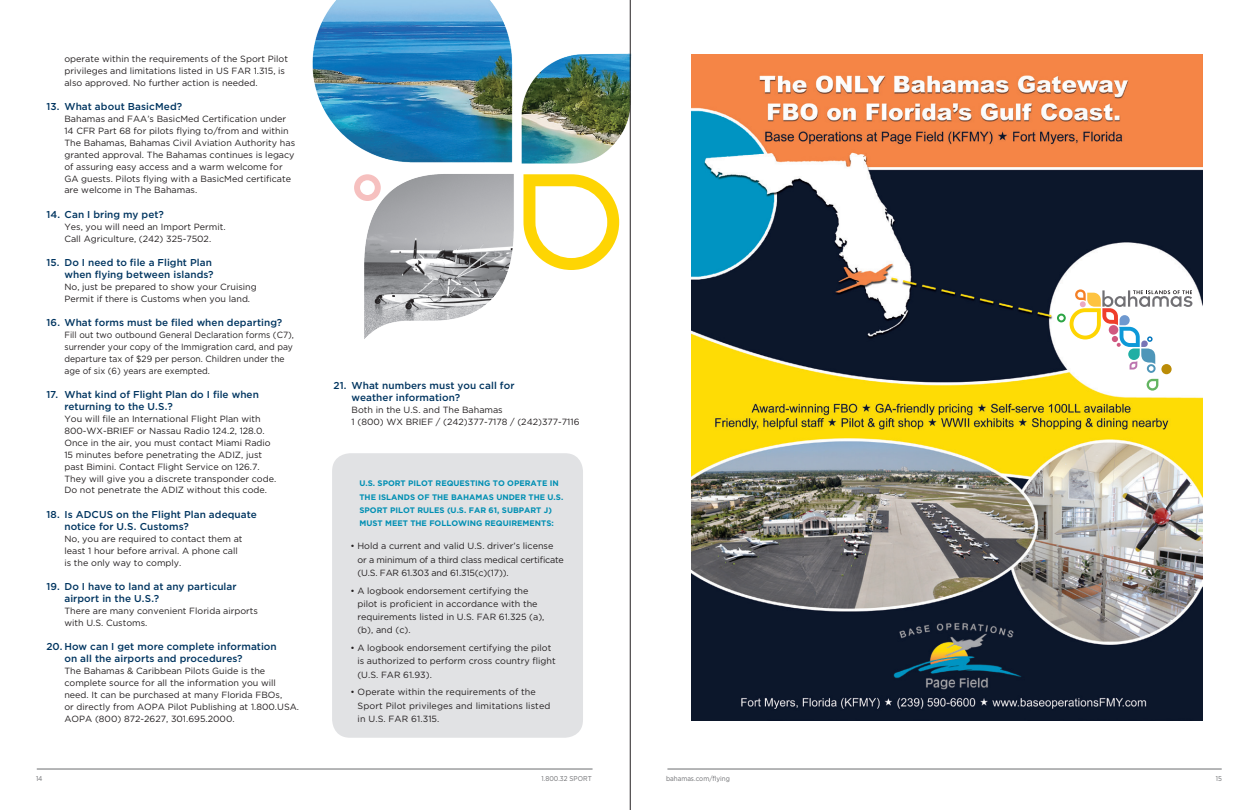
<style>
.page{position:relative;width:1260px;height:810px;background:#fff}
.page>*{position:absolute;margin:0;border:0;box-sizing:border-box;transform-origin:0 0}
.t1{font:500 10px/12px "Gotham";letter-spacing:.01em;color:#003560}
.t2{font:9px/12px "Gotham";color:#231f20}
.t3{font:9px/12px "Gotham";color:#231f20;scale:.95 1}
.t4{font:9px/13.2px "Gotham";letter-spacing:-.02em;color:#231f20}
.t5{font:700 8px/13.2px "Gotham";color:#008fb3}
.t6{font:7px "Gotham";color:#6c6d70;scale:.9 1}
</style>
<div class="page">
<hr style="left:37px;top:769px;width:556px;height:1px;background:#6c6d70">
<hr style="left:667px;top:769px;width:555px;height:1px;background:#6c6d70">
<img style="left:364px;top:174px;width:150px;height:165px">
<img style="left:312px;top:0;width:320px;height:173px">
<svg style="left:354px;top:174px;width:27px;height:27px"></svg>
<svg style="left:524px;top:174px;width:95px;height:96px"></svg>
<div style="left:332px;top:453px;width:251px;height:285px;background:#e1e2e4;border-radius:18px"></div>
<img style="left:692px;top:54px;width:511px;height:666px">
<svg style="left:1052px;top:244px;width:151px;height:153px"></svg>
<hr style="left:630px;top:0;width:1px;height:810px;background:#231f20">
<p class="t2" style="left:64px;top:52px;width:225px">operate within the requirements of the Sport Pilot privileges and limitations listed in US FAR 1.315, is also approved. No further action is needed.</p>
<p class="t1" style="left:46px;top:100px;width:137px">13. What about BasicMed?</p>
<p class="t2" style="left:64px;top:112px;width:232px">Bahamas and FAA’s BasicMed Certification under 14 CFR Part 68 for pilots flying to/from and within The Bahamas, Bahamas Civil Aviation Authority has granted approval. The Bahamas continues is legacy of assuring easy access and a warm welcome for GA guests. Pilots flying with a BasicMed certificate are welcome in The Bahamas.</p>
<p class="t1" style="left:46px;top:208px;width:119px">14. Can I bring my pet?</p>
<p class="t2" style="left:64px;top:220px;width:163px">Yes, you will need an Import Permit.<br>Call Agriculture, (242) 325-7502.</p>
<p class="t1" style="left:46px;top:256px;width:169px;text-align:right">15. Do I need to file a Flight Plan when flying between islands?</p>
<p class="t2" style="left:64px;top:280px;width:194px">No, just be prepared to show your Cruising<br>Permit if there is Customs when you land.</p>
<p class="t1" style="left:46px;top:316px;width:237px">16. What forms must be filed when departing?</p>
<p class="t3" style="left:64px;top:328px;width:243px">Fill out two outbound General Declaration forms (C7), surrender your copy of the Immigration card, and pay departure tax of $29 per person. Children under the age of six (6) years are exempted.</p>
<p class="t1" style="left:64px;top:388px;width:196px;text-indent:-18px">17. What kind of Flight Plan do I file when returning to the U.S.?</p>
<p class="t2" style="left:64px;top:412px;width:213px">You will file an International Flight Plan with 800-WX-BRIEF or Nassau Radio 124.2, 128.0.<br>Once in the air, you must contact Miami Radio 15 minutes before penetrating the ADIZ, just past Bimini. Contact Flight Service on 126.7.<br>They will give you a discrete transponder code.<br>Do not penetrate the ADIZ without this code.</p>
<p class="t1" style="left:64px;top:508px;width:194px;text-indent:-18px">18. Is ADCUS on the Flight Plan adequate notice for U.S. Customs?</p>
<p class="t2" style="left:64px;top:532px;width:180px">No, you are required to contact them at least 1 hour before arrival. A phone call is the only way to comply.</p>
<p class="t1" style="left:64px;top:580px;width:174px;text-indent:-18px">19. Do I have to land at any particular airport in the U.S.?</p>
<p class="t2" style="left:64px;top:604px;width:195px">There are many convenient Florida airports with U.S. Customs.</p>
<p class="t1" style="left:64px;top:640px;width:214px;text-indent:-18px">20. How can I get more complete information on all the airports and procedures?</p>
<p class="t2" style="left:64px;top:664px;width:236px">The Bahamas &amp; Caribbean Pilots Guide is the complete source for all the information you will need. It can be purchased at many Florida FBOs,<br>or directly from AOPA Pilot Publishing at 1.800.USA.<br>AOPA (800) 872-2627, 301.695.2000.</p>
<p class="t1" style="left:352px;top:379px;width:164px;text-indent:-18px">21. What numbers must you call for weather information?</p>
<p class="t2" style="left:352px;top:404px;width:230px">Both in the U.S. and The Bahamas<br>1 (800) WX BRIEF / (242)377-7178 / (242)377-7116</p>
<p class="t5" style="left:359px;top:477px;width:205px">U.S. SPORT PILOT REQUESTING TO OPERATE IN THE ISLANDS OF THE BAHAMAS UNDER THE U.S.<br>SPORT PILOT RULES (U.S. FAR 61, SUBPART J)<br>MUST MEET THE FOLLOWING REQUIREMENTS:</p>
<p class="t4" style="left:357px;top:540px;width:208px;text-indent:-7px">• Hold a current and valid U.S. driver’s license or a minimum of a third class medical certificate (U.S. FAR 61.303 and 61.315(c)(17)).</p>
<p class="t2" style="left:357px;top:584px;width:189px;line-height:13.2px;text-indent:-7px">• A logbook endorsement certifying the pilot is proficient in accordance with the requirements listed in U.S. FAR 61.325 (a), (b), and (c).</p>
<p class="t2" style="left:357px;top:641px;width:200px;line-height:13.2px;text-indent:-7px">• A logbook endorsement certifying the pilot is authorized to perform cross country flight (U.S. FAR 61.93).</p>
<p class="t2" style="left:358px;top:685px;width:194px;line-height:13.2px;text-indent:-7px">• Operate within the requirements of the<br>Sport Pilot privileges and limitations listed in U.S. FAR 61.315.</p>
<p class="t6" style="left:36px;top:774px;width:9px">14</p>
<p class="t6" style="left:542px;top:774px;width:57px">1.800.32 SPORT</p>
<p class="t6" style="left:666px;top:774px;width:73px">bahamas.com/flying</p>
<p class="t6" style="left:1216px;top:774px;width:8px">15</p>
</div>
